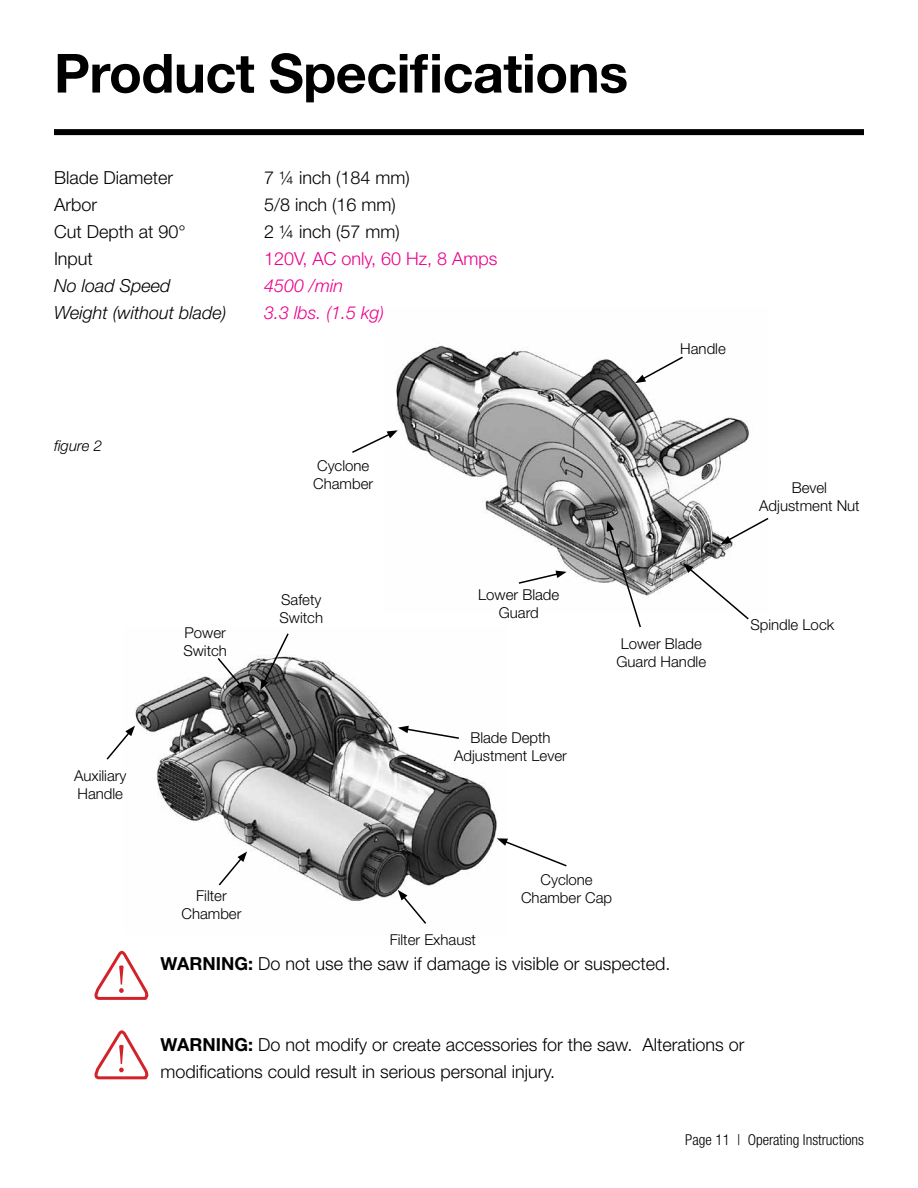
<style>
.page{position:relative;width:918px;height:1188px;background:#fff}
.page>*{position:absolute;margin:0;border:0;box-sizing:border-box;transform-origin:0 0}
.t1{font:700 54px "Helvetica Neue LT Std";letter-spacing:-.01em;color:#000}
.t2{font:300 18px/27px "Helvetica Neue LT Std";color:#000}
.t3{font:italic 300 18px "Helvetica Neue LT Std";color:#000}
.t4{font:300 18px "Helvetica Neue LT Std";color:#ec008c}
.t5{font:italic 300 18px "Helvetica Neue LT Std";color:#ec008c}
.t6{font:300 15px/18px "Helvetica Neue LT Std";color:#000}
.t7{font:300 condensed 15px "Helvetica Neue LT Std";color:#000}
.t8{font:italic 300 15px "Helvetica Neue LT Std";color:#000}
.s1{font-weight:700}
</style>
<div class="page">
<div style="left:54px;top:129px;width:810px;height:6px;background:#000"></div>
<img style="left:134px;top:655px;width:363px;height:246px">
<svg style="left:260px;top:633px;width:30px;height:57px"></svg>
<svg style="left:216px;top:656px;width:30px;height:36px"></svg>
<svg style="left:106px;top:726px;width:29px;height:35px"></svg>
<svg style="left:217px;top:851px;width:30px;height:36px"></svg>
<svg style="left:398px;top:890px;width:30px;height:34px"></svg>
<svg style="left:497px;top:838px;width:70px;height:29px"></svg>
<svg style="left:398px;top:726px;width:63px;height:14px"></svg>
<img style="left:396px;top:345px;width:355px;height:251px">
<svg style="left:635px;top:355px;width:50px;height:28px"></svg>
<svg style="left:721px;top:516px;width:48px;height:28px"></svg>
<svg style="left:683px;top:563px;width:67px;height:57px"></svg>
<svg style="left:607px;top:520px;width:35px;height:108px"></svg>
<svg style="left:517px;top:571px;width:50px;height:14px"></svg>
<svg style="left:352px;top:430px;width:46px;height:24px"></svg>
<svg style="left:94px;top:950px;width:55px;height:50px"></svg>
<svg style="left:94px;top:1030px;width:55px;height:50px"></svg>
<h1 class="t1" style="left:54px;top:40px;width:576px">Product Specifications</h1>
<p class="t2" style="left:54px;top:164px;width:121px">Blade Diameter</p>
<p class="t2" style="left:264px;top:164px;width:147px">7 ¼ inch (184 mm)</p>
<p class="t2" style="left:54px;top:191px;width:45px">Arbor</p>
<p class="t2" style="left:264px;top:191px;width:133px">5/8 inch (16 mm)</p>
<p class="t2" style="left:54px;top:218px;width:133px">Cut Depth at 90°</p>
<p class="t2" style="left:264px;top:218px;width:137px">2 ¼ inch (57 mm)</p>
<p class="t2" style="left:54px;top:245px;width:40px">Input</p>
<p class="t4" style="left:264px;top:248px;width:235px">120V, AC only, 60 Hz, 8 Amps</p>
<p class="t3" style="left:54px;top:275px;width:118px">No load Speed</p>
<p class="t5" style="left:264px;top:275px;width:81px">4500 /min</p>
<p class="t3" style="left:54px;top:302px;width:174px">Weight (without blade)</p>
<p class="t5" style="left:264px;top:302px;width:122px">3.3 lbs. (1.5 kg)</p>
<p class="t6" style="left:680px;top:340px;width:47px">Handle</p>
<p class="t8" style="left:54px;top:437px;width:50px">figure 2</p>
<p class="t6" style="left:313px;top:456px;width:62px">Cyclone<br>Chamber</p>
<p class="t6" style="left:74px;top:767px;width:54px">Auxiliary<br>Handle</p>
<p class="t6" style="left:183px;top:623px;width:45px">Power<br>Switch</p>
<p class="t6" style="left:280px;top:590px;width:45px">Safety<br>Switch</p>
<p class="t6" style="left:181px;top:886px;width:62px;text-align:center">Filter<br>Chamber</p>
<p class="t6" style="left:478px;top:585px;width:83px;text-align:center">Lower Blade<br>Guard</p>
<p class="t6" style="left:454px;top:728px;width:114px;text-align:center">Blade Depth<br>Adjustment Lever</p>
<p class="t6" style="left:616px;top:634px;width:91px">Lower Blade<br>Guard Handle</p>
<p class="t6" style="left:390px;top:930px;width:88px">Filter Exhaust</p>
<p class="t6" style="left:521px;top:870px;width:93px;text-align:center">Cyclone<br>Chamber Cap</p>
<p class="t2" style="left:160px;top:949px;width:512px"><span class="s1">WARNING:</span> Do not use the saw if damage is visible or suspected.</p>
<p class="t6" style="left:759px;top:479px;width:102px;text-align:center">Bevel<br>Adjustment Nut</p>
<p class="t6" style="left:750px;top:616px;width:85px">Spindle Lock</p>
<p class="t2" style="left:160px;top:1030px;width:586px"><span class="s1">WARNING:</span> Do not modify or create accessories for the saw. Alterations or modifications could result in serious personal injury.</p>
<p class="t7" style="left:685px;top:1131px;width:180px">Page 11 | Operating Instructions</p>
</div>
